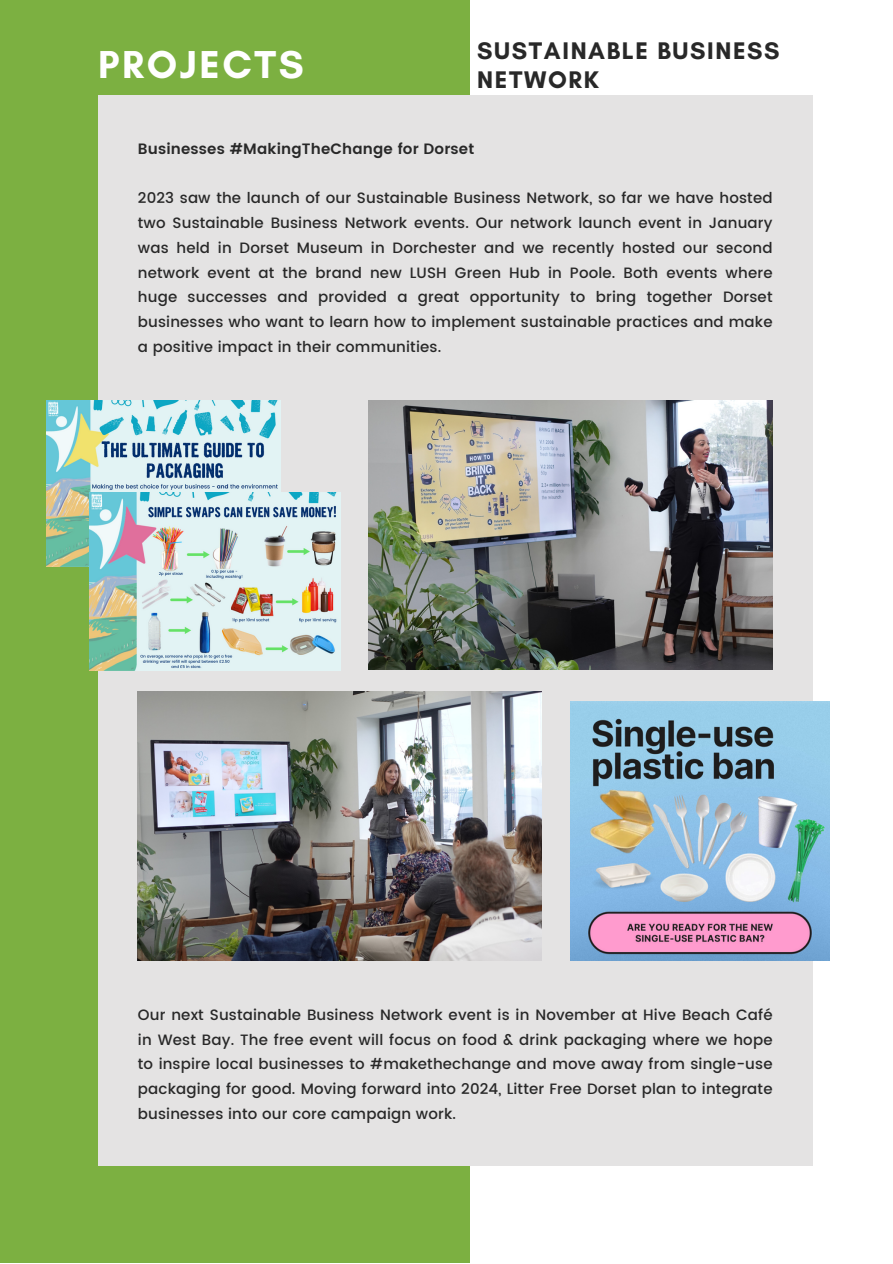
<style>
.page{position:relative;width:893px;height:1264px;background:#fff}
.page>*{position:absolute;margin:0;border:0;box-sizing:border-box;transform-origin:0 0}
.t1{font:700 39.6px "Glacial Indifference";letter-spacing:.065em;color:#fff}
.t2{font:700 24.45px "Glacial Indifference";letter-spacing:.065em;color:#282828}
.t3{font:500 15px/24.8px "Poppins";letter-spacing:.01em;color:#282828;text-align:justify}
.t4{font:600 15px "Poppins";letter-spacing:.01em;color:#282828}
</style>
<div class="page">
<div style="left:0;top:0;width:469px;height:1262px;background:#7cb041"></div>
<div style="left:98px;top:96px;width:714px;height:1070px;background:#e4e3e3"></div>
<img style="left:138px;top:691px;width:403px;height:269px">
<img style="left:368px;top:401px;width:404px;height:268px">
<img style="left:570px;top:701px;width:259px;height:259px">
<img style="left:46px;top:401px;width:234px;height:165px">
<img style="left:89px;top:493px;width:251px;height:177px">
<p class="t1" style="left:98px;top:40px;width:207px">PROJECTS</p>
<p class="t2" style="left:477px;top:36px;width:304px">SUSTAINABLE BUSINESS</p>
<p class="t2" style="left:477px;top:64px;width:123px">NETWORK</p>
<p class="t4" style="left:138px;top:140px;width:338px">Businesses #MakingTheChange for Dorset</p>
<p class="t3" style="left:138px;top:186px;width:636px">2023 saw the launch of our Sustainable Business Network, so far we have hosted two Sustainable Business Network events. Our network launch event in January was held in Dorset Museum in Dorchester and we recently hosted our second network event at the brand new LUSH Green Hub in Poole. Both events where huge successes and provided a great opportunity to bring together Dorset businesses who want to learn how to implement sustainable practices and make a positive impact in their communities.</p>
<p class="t3" style="left:138px;top:1002px;width:636px">Our next Sustainable Business Network event is in November at Hive Beach Café in West Bay. The free event will focus on food &amp; drink packaging where we hope to inspire local businesses to #makethechange and move away from single-use packaging for good. Moving forward into 2024, Litter Free Dorset plan to integrate businesses into our core campaign work.</p>
</div>
